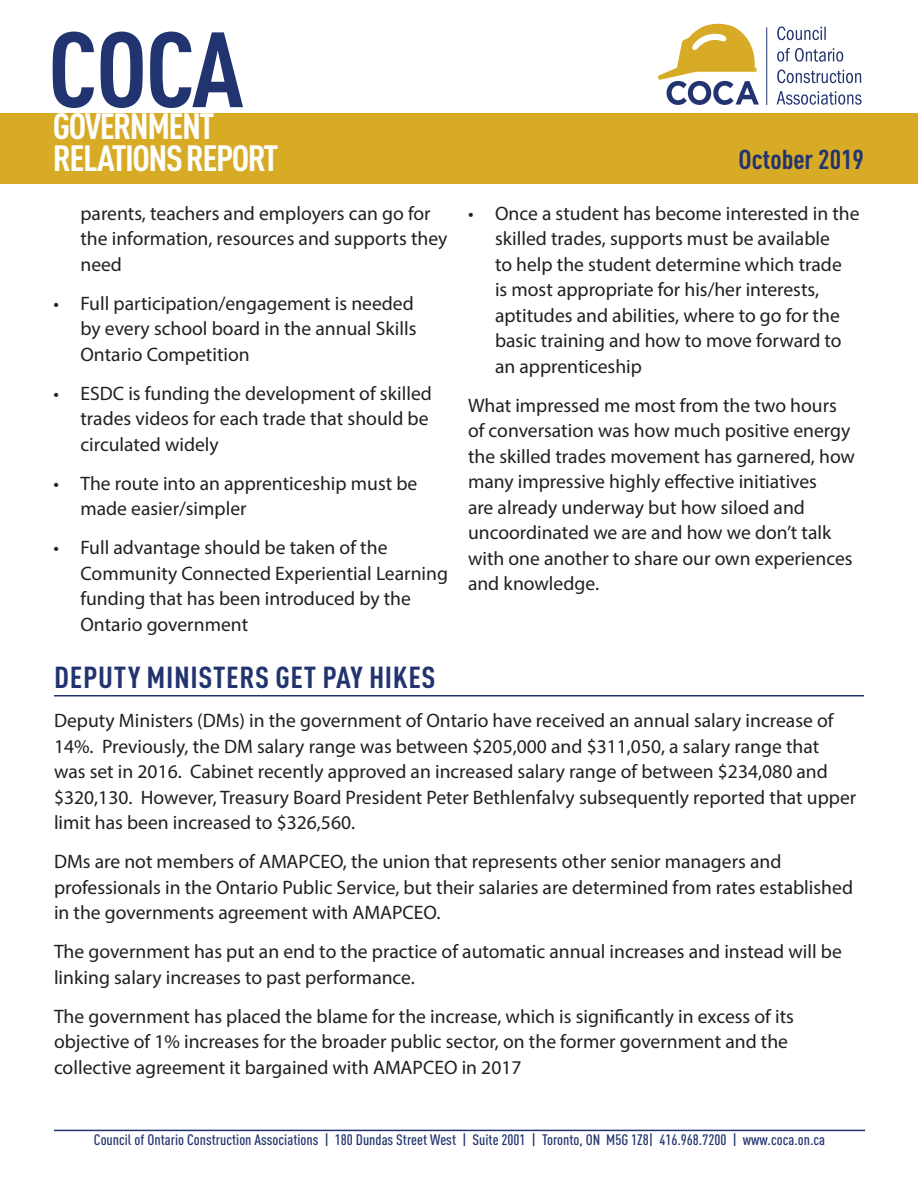
<style>
.page{position:relative;width:918px;height:1188px;background:#fff}
.page>*{position:absolute;margin:0;border:0;box-sizing:border-box;transform-origin:0 0}
.t1{font:700 condensed 105px "DIN Pro";color:#22346f;scale:1.06 1}
.t2{font:700 condensed 36px/31.5px "DIN Pro";letter-spacing:-.04em;color:#fff;scale:1.06 1}
.Article_Title{font:700 condensed 30px "DIN Pro";letter-spacing:.02em;color:#22346f;scale:1.06 1}
.t3{font:700 condensed 27px "DIN Pro";color:#22346f;scale:1.06 1}
.Body{font:19.5px/25.5px "Myriad Pro";color:#231f20}
.t4{font:500 condensed 15px "DIN Pro";color:#22346f;scale:1.06 1}
</style>
<div class="page">
<hr style="left:54px;top:1130px;width:811px;height:1px;background:#22346f">
<div style="left:0;top:113px;width:918px;height:71px;background:#d8ab27"></div>
<hr style="left:766px;top:27px;width:1px;height:78px;background:#22346f">
<svg style="left:658px;top:24px;width:101px;height:81px"></svg>
<svg style="left:777px;top:91px;width:85px;height:14px"></svg>
<svg style="left:777px;top:69px;width:84px;height:14px"></svg>
<svg style="left:777px;top:48px;width:66px;height:14px"></svg>
<svg style="left:777px;top:26px;width:49px;height:14px"></svg>
<hr style="left:54px;top:695px;width:810px;height:2px;background:#22346f">
<h1 class="t1" style="left:48px;top:-9px;width:186px">COCA</h1>
<h2 class="t2" style="left:53px;top:107px;width:214px">GOVERNMENT<br>RELATIONS REPORT</h2>
<p class="Body" style="left:80px;top:200px;width:369px">parents, teachers and employers can go for the information, resources and supports they need</p>
<p class="Body" style="left:80px;top:290px;width:338px;text-indent:-27px">• Full participation/engagement is needed by every school board in the annual Skills<br>Ontario Competition</p>
<p class="Body" style="left:80px;top:380px;width:353px;text-indent:-27px">• ESDC is funding the development of skilled trades videos for each trade that should be circulated widely</p>
<p class="Body" style="left:80px;top:470px;width:338px;text-indent:-27px">• The route into an apprenticeship must be made easier/simpler</p>
<p class="Body" style="left:80px;top:535px;width:369px;text-indent:-27px">• Full advantage should be taken of the Community Connected Experiential Learning funding that has been introduced by the Ontario government</p>
<h3 class="t3" style="left:739px;top:139px;width:120px">October 2019</h3>
<p class="Body" style="left:495px;top:200px;width:366px;text-indent:-27px">• Once a student has become interested in the skilled trades, supports must be available<br>to help the student determine which trade<br>is most appropriate for his/her interests, aptitudes and abilities, where to go for the basic training and how to move forward to an apprenticeship</p>
<p class="Body" style="left:468px;top:392px;width:389px">What impressed me most from the two hours of conversation was how much positive energy the skilled trades movement has garnered, how many impressive highly effective initiatives<br>are already underway but how siloed and uncoordinated we are and how we don’t talk with one another to share our own experiences and knowledge.</p>
<p class="Article_Title" style="left:54px;top:655px;width:361px">DEPUTY MINISTERS GET PAY HIKES</p>
<p class="Body" style="left:54px;top:708px;width:804px">Deputy Ministers (DMs) in the government of Ontario have received an annual salary increase of 14%. Previously, the DM salary range was between $205,000 and $311,050, a salary range that<br>was set in 2016. Cabinet recently approved an increased salary range of between $234,080 and $320,130. However, Treasury Board President Peter Bethlenfalvy subsequently reported that upper limit has been increased to $326,560.</p>
<p class="Body" style="left:54px;top:849px;width:801px">DMs are not members of AMAPCEO, the union that represents other senior managers and professionals in the Ontario Public Service, but their salaries are determined from rates established in the governments agreement with AMAPCEO.</p>
<p class="Body" style="left:54px;top:939px;width:789px">The government has put an end to the practice of automatic annual increases and instead will be linking salary increases to past performance.</p>
<p class="Body" style="left:54px;top:1003px;width:742px">The government has placed the blame for the increase, which is significantly in excess of its objective of 1% increases for the broader public sector, on the former government and the collective agreement it bargained with AMAPCEO in 2017</p>
<p class="t4" style="left:94px;top:1128px;width:691px">Council of Ontario Construction Associations | 180 Dundas Street West | Suite 2001 | Toronto, ON M5G 1Z8| 416.968.7200 | www.coca.on.ca</p>
</div>
